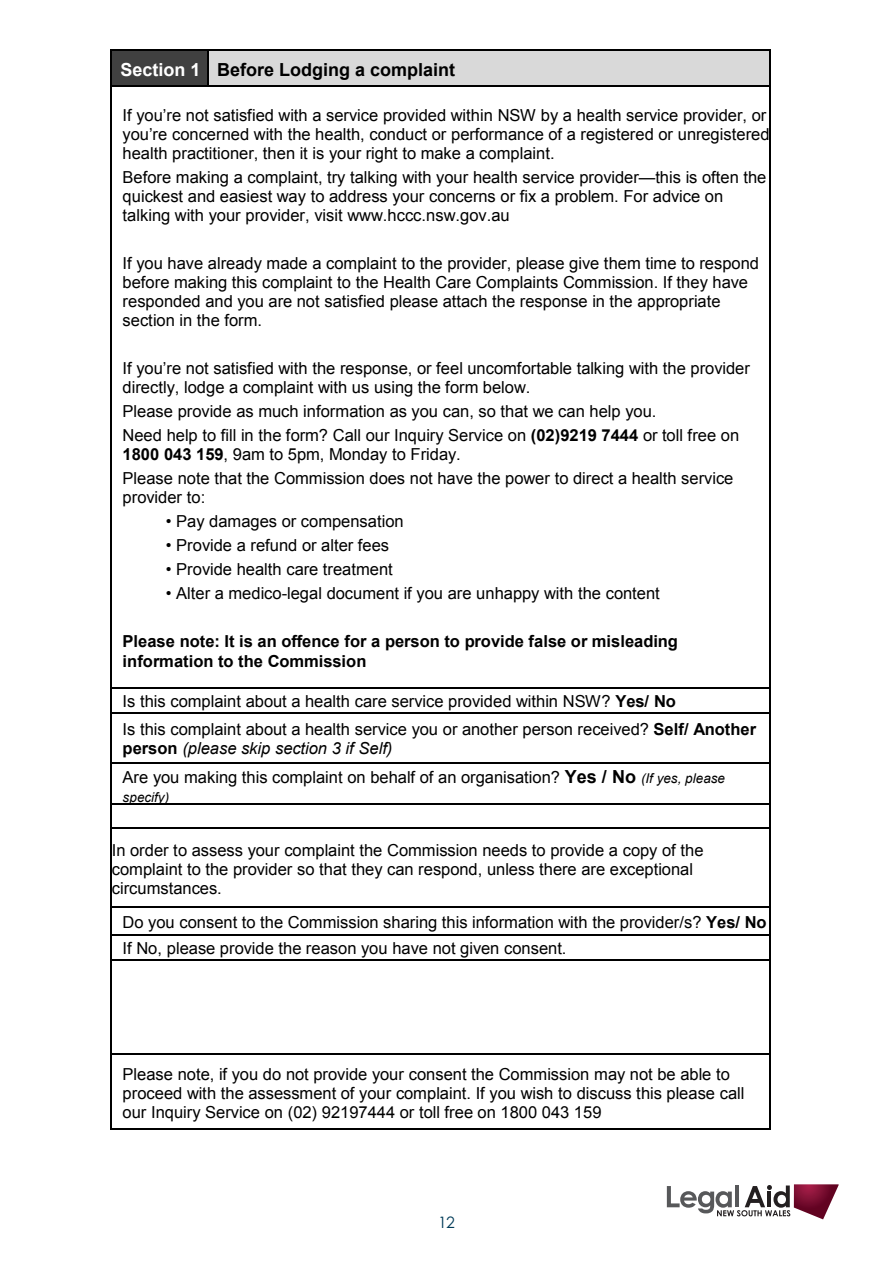
<style>
.page{position:relative;width:893px;height:1263px;background:#fff}
.page>*{position:absolute;margin:0;border:0;box-sizing:border-box;transform-origin:0 0}
.t1{font:700 18px "Arial";color:#000}
.t2{font:16.5px/19px "Arial";color:#000}
.t3{font:700 16.5px/19px "Arial";color:#000}
.t4{font:15.75px "Century Gothic Variable";color:#013b58}
.t5{font:italic 13.5px "Arial";letter-spacing:.005em;color:#000}
.s1{color:#fff}
.s2{font-weight:700}
.s3{font-style:italic}
.s4{font-weight:700;font-size:18px}
.s5{font-style:italic;font-size:13.5px}
</style>
<div class="page">
<svg style="left:667px;top:1184px;width:172px;height:35px"></svg>
<div style="left:112px;top:51px;width:95px;height:35px;background:#404040"></div>
<div style="left:208px;top:51px;width:562px;height:35px;background:#d9d9d9"></div>
<hr style="left:112px;top:50px;width:95px;height:1px;background:#000">
<hr style="left:208px;top:50px;width:562px;height:1px;background:#000">
<hr style="left:111px;top:51px;width:1px;height:35px;background:#000">
<hr style="left:207px;top:51px;width:1px;height:35px;background:#000">
<hr style="left:770px;top:51px;width:1px;height:35px;background:#000">
<hr style="left:112px;top:86px;width:95px;height:1px;background:#000">
<hr style="left:208px;top:86px;width:562px;height:1px;background:#000">
<hr style="left:111px;top:87px;width:1px;height:600px;background:#000">
<hr style="left:770px;top:87px;width:1px;height:600px;background:#000">
<hr style="left:112px;top:687px;width:658px;height:1px;background:#000">
<svg style="left:111px;top:687px;width:1px;height:26px"></svg>
<hr style="left:112px;top:712px;width:658px;height:1px;background:#000">
<svg style="left:770px;top:687px;width:1px;height:26px"></svg>
<hr style="left:111px;top:713px;width:1px;height:50px;background:#000">
<hr style="left:770px;top:713px;width:1px;height:50px;background:#000">
<hr style="left:112px;top:763px;width:658px;height:1px;background:#000">
<hr style="left:111px;top:764px;width:1px;height:39px;background:#000">
<hr style="left:770px;top:764px;width:1px;height:39px;background:#000">
<hr style="left:112px;top:803px;width:658px;height:1px;background:#000">
<svg style="left:111px;top:803px;width:1px;height:26px"></svg>
<hr style="left:112px;top:828px;width:658px;height:1px;background:#000">
<svg style="left:770px;top:803px;width:1px;height:26px"></svg>
<hr style="left:111px;top:829px;width:1px;height:77px;background:#000">
<hr style="left:770px;top:829px;width:1px;height:77px;background:#000">
<hr style="left:112px;top:906px;width:658px;height:2px;background:#000">
<hr style="left:112px;top:934px;width:658px;height:1px;background:#000">
<svg style="left:111px;top:906px;width:1px;height:54px"></svg>
<hr style="left:112px;top:959px;width:658px;height:1px;background:#000">
<svg style="left:770px;top:906px;width:1px;height:54px"></svg>
<hr style="left:111px;top:960px;width:1px;height:94px;background:#000">
<hr style="left:770px;top:960px;width:1px;height:94px;background:#000">
<hr style="left:112px;top:1054px;width:658px;height:1px;background:#000">
<hr style="left:111px;top:1055px;width:1px;height:73px;background:#000">
<hr style="left:112px;top:1128px;width:658px;height:2px;background:#000">
<hr style="left:770px;top:1055px;width:1px;height:73px;background:#000">
<p class="t1" style="left:120px;top:57px;width:336px"><span class="s1">Section 1</span> Before Lodging a complaint</p>
<p class="t2" style="left:123px;top:106px;width:648px">If you’re not satisfied with a service provided within NSW by a health service provider, or you’re concerned with the health, conduct or performance of a registered or unregistered health practitioner, then it is your right to make a complaint.</p>
<p class="t2" style="left:123px;top:168px;width:645px">Before making a complaint, try talking with your health service provider—this is often the quickest and easiest way to address your concerns or fix a problem. For advice on talking with your provider, visit www.hccc.nsw.gov.au</p>
<p class="t2" style="left:123px;top:254px;width:638px">If you have already made a complaint to the provider, please give them time to respond before making this complaint to the Health Care Complaints Commission. If they have responded and you are not satisfied please attach the response in the appropriate section in the form.</p>
<p class="t2" style="left:123px;top:359px;width:629px">If you’re not satisfied with the response, or feel uncomfortable talking with the provider directly, lodge a complaint with us using the form below.</p>
<p class="t2" style="left:123px;top:399px;width:618px;line-height:24.2px">Please provide as much information as you can, so that we can help you.<br>Need help to fill in the form? Call our Inquiry Service on <span class="s2">(02)9219 7444</span> or toll free on</p>
<p class="t2" style="left:123px;top:443px;width:612px;line-height:23.9px"><span class="s2">1800 043 159</span>, 9am to 5pm, Monday to Friday.<br>Please note that the Commission does not have the power to direct a health service</p>
<p class="t2" style="left:123px;top:488px;width:84px">provider to:</p>
<p class="t2" style="left:166px;top:512px;width:239px">• Pay damages or compensation</p>
<p class="t2" style="left:166px;top:536px;width:225px">• Provide a refund or alter fees</p>
<p class="t2" style="left:166px;top:560px;width:228px">• Provide health care treatment</p>
<p class="t2" style="left:166px;top:584px;width:495px">• Alter a medico-legal document if you are unhappy with the content</p>
<p class="t3" style="left:123px;top:633px;width:557px">Please note: It is an offence for a person to provide false or misleading information to the Commission</p>
<p class="t2" style="left:123px;top:688px;width:635px;line-height:27.9px">Is this complaint about a health care service provided within NSW? <span class="s2">Yes/ No<br></span>Is this complaint about a health service you or another person received? <span class="s2">Self/ Another</span></p>
<p class="t2" style="left:123px;top:734px;width:604px;line-height:28.5px"><span class="s2">person</span> <span class="s3">(please skip section 3 if Self)<br></span>Are you making this complaint on behalf of an organisation? <span class="s4">Yes / No</span> <span class="s5">(If yes, please</span></p>
<p class="t5" style="left:123px;top:788px;width:48px">specify)</p>
<p class="t2" style="left:112px;top:840px;width:593px">In order to assess your complaint the Commission needs to provide a copy of the complaint to the provider so that they can respond, unless there are exceptional circumstances.</p>
<p class="t2" style="left:123px;top:909px;width:646px;line-height:26.4px">Do you consent to the Commission sharing this information with the provider/s? <span class="s2">Yes/ No<br></span>If No, please provide the reason you have not given consent.</p>
<p class="t2" style="left:123px;top:1064px;width:623px">Please note, if you do not provide your consent the Commission may not be able to proceed with the assessment of your complaint. If you wish to discuss this please call our Inquiry Service on (02) 92197444 or toll free on 1800 043 159</p>
<p class="t4" style="left:438px;top:1212px;width:18px">12</p>
</div>
